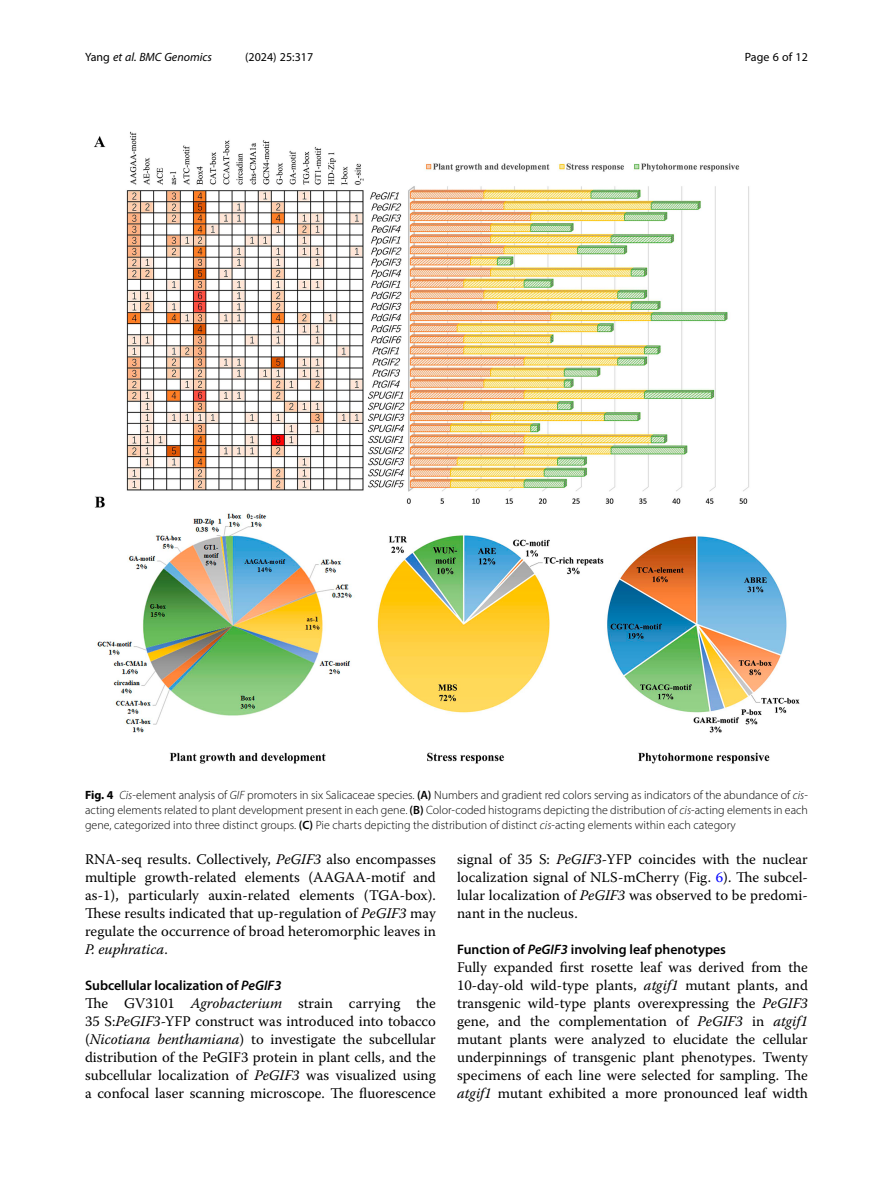
<style>
.page{position:relative;width:893px;height:1191px;background:#fff}
.page>*{position:absolute;margin:0;border:0;box-sizing:border-box;transform-origin:0 0}
.Body_Text{font:14.7px/18px "Warnock Pro";color:#000;text-align:justify}
.Head_2{font:600 13.8px "Myriad Pro";color:#000}
.Figure_Caption{font:300 12px/15px "Myriad Pro";color:#000;text-align:justify}
.t1{font:12px "Myriad Pro";color:#000}
.t2{font:italic 12px "Myriad Pro";color:#000}
.s1{font-style:normal}
.s2{font-weight:700}
.s3{font-style:italic}
.s4{font-weight:600}
.s5{color:#00f}
</style>
<div class="page">
<img style="left:94px;top:131px;width:706px;height:633px">
<p class="t2" style="left:85px;top:50px;width:129px"><span class="s1">Yang</span> et al. BMC Genomics</p>
<p class="t1" style="left:245px;top:50px;width:70px">(2024) 25:317</p>
<p class="t1" style="left:745px;top:50px;width:65px">Page 6 of 12</p>
<p class="Figure_Caption" style="left:85px;top:787px;width:724px"><span class="s2">Fig. 4</span> <span class="s3">Cis</span>-element analysis of <span class="s3">GIF</span> promoters in six Salicaceae species. <span class="s4">(A)</span> Numbers and gradient red colors serving as indicators of the abundance of <span class="s3">cis&shy;</span>acting elements related to plant development present in each gene. <span class="s4">(B)</span> Color-coded histograms depicting the distribution of <span class="s3">cis</span>-acting elements in each gene, categorized into three distinct groups. <span class="s4">(C)</span> Pie charts depicting the distribution of distinct <span class="s3">cis</span>-acting elements within each category</p>
<p class="Body_Text" style="left:85px;top:850px;width:352px">RNA-seq results. Collectively, <span class="s3">PeGIF3</span> also encompasses multiple growth-related elements (AAGAA-motif and as-1), particularly auxin-related elements (TGA-box).<br>These results indicated that up-regulation of <span class="s3">PeGIF3</span> may regulate the occurrence of broad heteromorphic leaves in <span class="s3">P. euphratica</span>.</p>
<p class="Head_2" style="left:85px;top:977px;width:198px">Subcellular localization of <span class="s3">PeGIF3</span></p>
<p class="Body_Text" style="left:85px;top:994px;width:352px">The GV3101 <span class="s3">Agrobacterium</span> strain carrying the 35 S:<span class="s3">PeGIF3</span>-YFP construct was introduced into tobacco (<span class="s3">Nicotiana benthamiana</span>) to investigate the subcellular distribution of the PeGIF3 protein in plant cells, and the subcellular localization of <span class="s3">PeGIF3</span> was visualized using a confocal laser scanning microscope. The fluorescence</p>
<p class="Body_Text" style="left:457px;top:850px;width:352px">signal of 35 S: <span class="s3">PeGIF3</span>-YFP coincides with the nuclear localization signal of NLS-mCherry (Fig. <span class="s5">6</span>). The subcel&shy;lular localization of <span class="s3">PeGIF3</span> was observed to be predomi&shy;nant in the nucleus.</p>
<p class="Head_2" style="left:457px;top:941px;width:270px">Function of <span class="s3">PeGIF3</span> involving leaf phenotypes</p>
<p class="Body_Text" style="left:457px;top:958px;width:352px">Fully expanded first rosette leaf was derived from the 10-day-old wild-type plants, <span class="s3">atgif1</span> mutant plants, and transgenic wild-type plants overexpressing the <span class="s3">PeGIF3 </span>gene, and the complementation of <span class="s3">PeGIF3</span> in <span class="s3">atgif1 </span>mutant plants were analyzed to elucidate the cellular underpinnings of transgenic plant phenotypes. Twenty specimens of each line were selected for sampling. The <span class="s3">atgif1</span> mutant exhibited a more pronounced leaf width</p>
</div>
